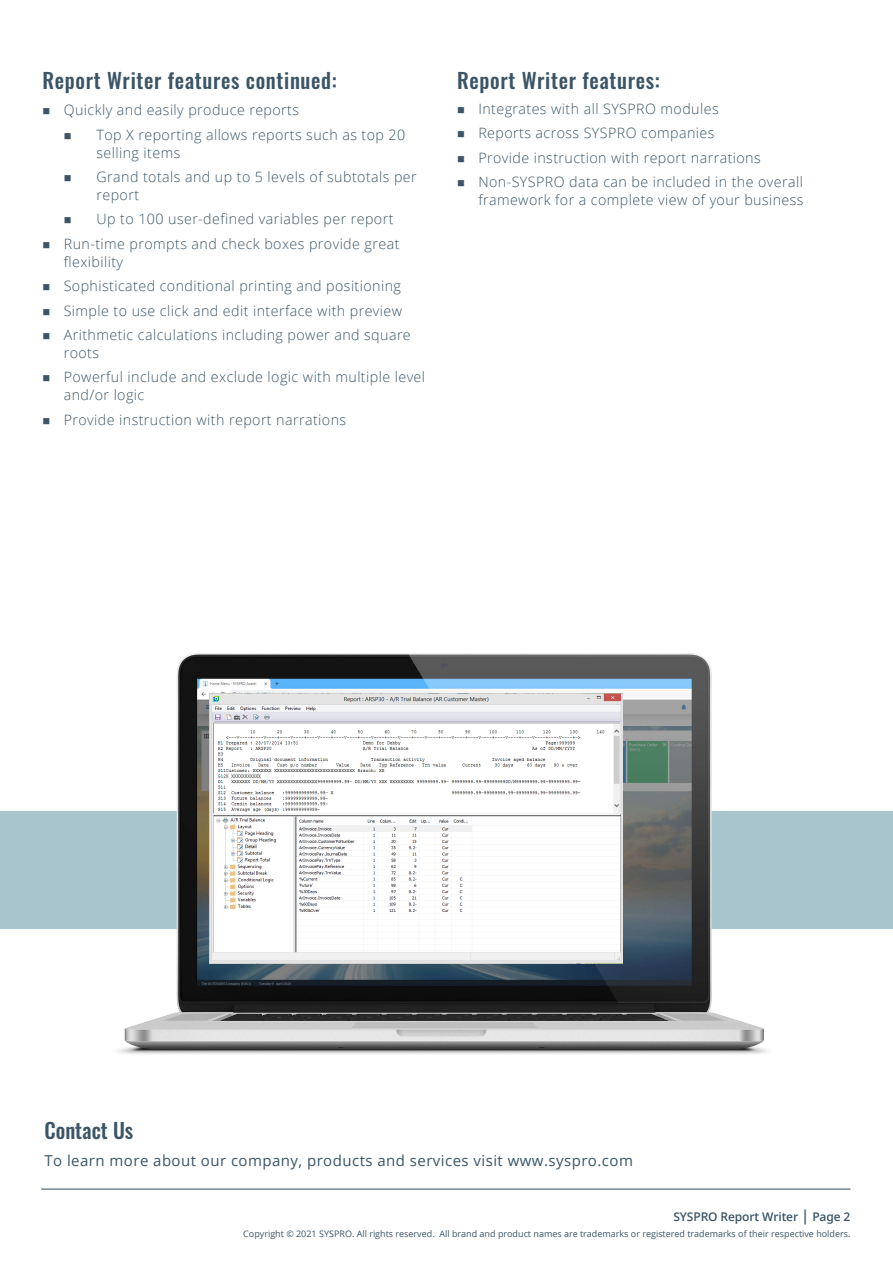
<style>
.page{position:relative;width:893px;height:1263px;background:#fff}
.page>*{position:absolute;margin:0;border:0;box-sizing:border-box;transform-origin:0 0}
.t1{font:21px "Oswald";letter-spacing:.03em;color:#3b5566}
.t2{font:21px "Oswald";color:#3b5566}
.t3{font:15px "Open Sans";letter-spacing:.03em;color:#3b5566}
.t4{font:300 14.25px/18px "Open Sans";letter-spacing:.03em;color:#3b5566}
.t5{font:600 12px "Open Sans";letter-spacing:-.01em;color:#3b5566}
.t6{font:9px "Open Sans";color:#3b5566}
.s1{font-size:15px}
</style>
<div class="page">
<hr style="left:41px;top:1188px;width:809px;height:1px;background:#3b5566">
<div style="left:0;top:811px;width:893px;height:118px;background:#a8c4cc"></div>
<img style="left:119px;top:653px;width:648px;height:401px">
<img style="left:210px;top:693px;width:412px;height:271px">
<p class="t1" style="left:43px;top:62px;width:296px">Report Writer features continued:</p>
<p class="t4" style="left:43px;top:101px;width:258px">■ Quickly and easily produce reports</p>
<p class="t4" style="left:97px;top:125px;width:310px;text-indent:-33px">■ Top X reporting allows reports such as top 20 selling items</p>
<p class="t4" style="left:97px;top:167px;width:322px;text-indent:-33px">■ Grand totals and up to 5 levels of subtotals per report</p>
<p class="t4" style="left:64px;top:210px;width:331px">■ Up to 100 user-defined variables per report</p>
<p class="t4" style="left:64px;top:234px;width:337px;text-indent:-21px">■ Run-time prompts and check boxes provide great flexibility</p>
<p class="t4" style="left:43px;top:277px;width:360px">■ Sophisticated conditional printing and positioning</p>
<p class="t4" style="left:43px;top:301px;width:361px">■ Simple to use click and edit interface with preview</p>
<p class="t4" style="left:64px;top:325px;width:348px;text-indent:-21px">■ Arithmetic calculations including power and square roots</p>
<p class="t4" style="left:64px;top:368px;width:363px;text-indent:-21px">■ Powerful include and exclude logic with multiple level and/or logic</p>
<p class="t4" style="left:43px;top:410px;width:305px">■ Provide instruction with report narrations</p>
<p class="t1" style="left:457px;top:62px;width:204px">Report Writer features:</p>
<p class="t4" style="left:457px;top:99px;width:263px">■ Integrates with all SYSPRO modules</p>
<p class="t4" style="left:457px;top:124px;width:259px">■ Reports across SYSPRO companies</p>
<p class="t4" style="left:457px;top:148px;width:305px">■ Provide instruction with report narrations</p>
<p class="t4" style="left:457px;top:172px;width:348px;text-align:right">■ Non-SYSPRO data can be included in the overall framework for a complete view of your business</p>
<p class="t2" style="left:44px;top:1112px;width:90px">Contact Us</p>
<p class="t3" style="left:44px;top:1150px;width:590px">To learn more about our company, products and services visit www.syspro.com</p>
<p class="t5" style="left:673px;top:1208px;width:178px">SYSPRO Report Writer <span class="s1">|</span> Page 2</p>
<p class="t6" style="left:243px;top:1228px;width:609px">Copyright © 2021 SYSPRO. All rights reserved. All brand and product names are trademarks or registered trademarks of their respective holders.</p>
</div>
